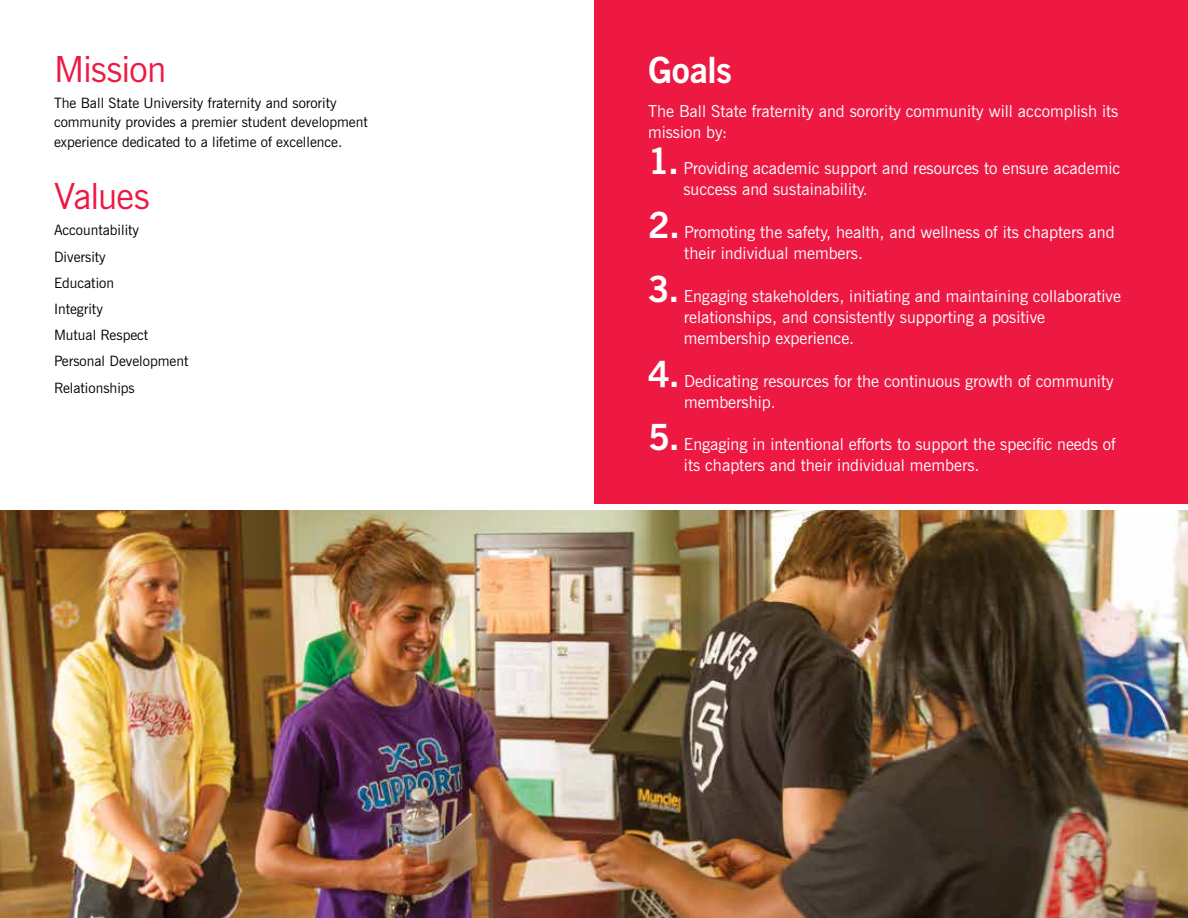
<style>
.page{position:relative;width:1188px;height:918px;background:#fff}
.page>*{position:absolute;margin:0;border:0;box-sizing:border-box;transform-origin:0 0}
.t1{font:36px "News Gothic BT";letter-spacing:-.025em;color:#ed1943}
.t2{font:700 36px "News Gothic BT";letter-spacing:-.015em;color:#fff}
.t3{font:16.5px/21px "News Gothic BT";color:#fff}
.t4{font:14.25px/26.2px "News Gothic BT";color:#000}
.s1{font-weight:700;font-size:36px}
</style>
<div class="page">
<div style="left:594px;top:0;width:594px;height:503px;background:#ed1943"></div>
<img style="left:0;top:511px;width:1188px;height:407px">
<h1 class="t1" style="left:54px;top:47px;width:114px">Mission</h1>
<p class="t4" style="left:54px;top:93px;width:315px;line-height:19.5px">The Ball State University fraternity and sorority community provides a premier student development experience dedicated to a lifetime of excellence.</p>
<h1 class="t1" style="left:54px;top:174px;width:97px">Values</h1>
<p class="t4" style="left:54px;top:217px;width:136px">Accountability<br>Diversity<br>Education<br>Integrity<br>Mutual Respect<br>Personal Development<br>Relationships</p>
<h1 class="t2" style="left:648px;top:48px;width:85px">Goals</h1>
<p class="t3" style="left:648px;top:101px;width:472px">The Ball State fraternity and sorority community will accomplish its mission by:</p>
<p class="t3" style="left:683px;top:158px;width:438px;text-indent:-35px"><span class="s1">1.</span> Providing academic support and resources to ensure academic success and sustainability.</p>
<p class="t3" style="left:684px;top:222px;width:432px;text-indent:-36px"><span class="s1">2.</span> Promoting the safety, health, and wellness of its chapters and their individual members.</p>
<p class="t3" style="left:684px;top:285px;width:439px;text-indent:-36px"><span class="s1">3.</span> Engaging stakeholders, initiating and maintaining collaborative relationships, and consistently supporting a positive membership experience.</p>
<p class="t3" style="left:684px;top:370px;width:431px;text-indent:-36px"><span class="s1">4.</span> Dedicating resources for the continuous growth of community membership.</p>
<p class="t3" style="left:684px;top:434px;width:433px;text-indent:-36px"><span class="s1">5.</span> Engaging in intentional efforts to support the specific needs of its chapters and their individual members.</p>
</div>
